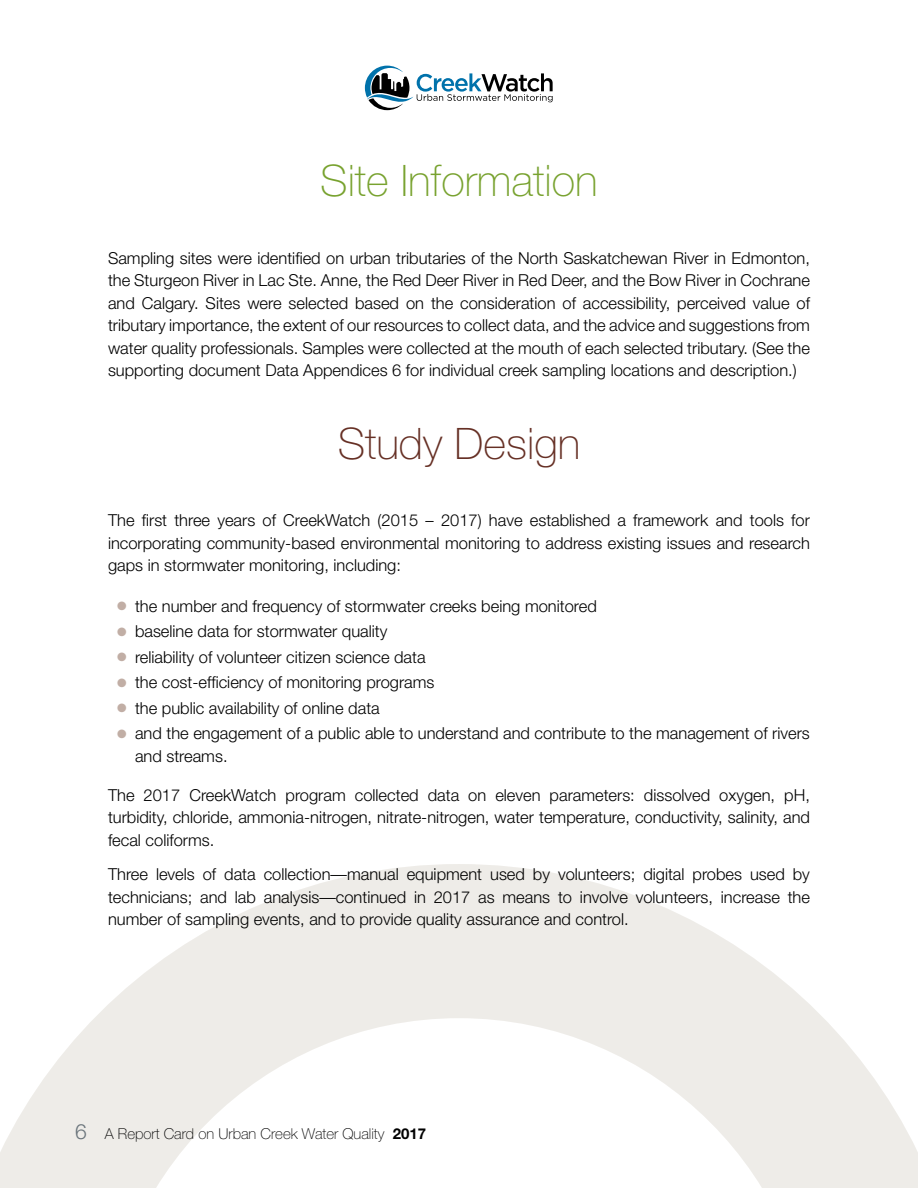
<style>
.page{position:relative;width:918px;height:1188px;background:#fff}
.page>*{position:absolute;margin:0;border:0;box-sizing:border-box;transform-origin:0 0}
.t1{font:100 43.5px "Helvetica Neue";color:#78a22f}
.t2{font:100 43.5px "Helvetica Neue";color:#663025}
.t3{font:300 16.5px/22.5px "Helvetica Neue";color:#000;text-align:justify}
.t4{font:100 15px "Helvetica Neue";color:#000}
.s1{color:#c1aea5}
.s2{font-weight:300;font-size:21px;color:#6a747b}
.s3{font-weight:700}
</style>
<div class="page">
<svg style="left:0;top:864px;width:918px;height:324px;fill:#eeece8"></svg>
<svg style="left:365px;top:66px;width:188px;height:44px"></svg>
<h1 class="t1" style="left:320px;top:155px;width:279px">Site Information</h1>
<p class="t3" style="left:108px;top:246px;width:704px">Sampling sites were identified on urban tributaries of the North Saskatchewan River in Edmonton, the Sturgeon River in Lac Ste. Anne, the Red Deer River in Red Deer, and the Bow River in Cochrane and Calgary. Sites were selected based on the consideration of accessibility, perceived value of tributary importance, the extent of our resources to collect data, and the advice and suggestions from water quality professionals. Samples were collected at the mouth of each selected tributary. (See the supporting document Data Appendices 6 for individual creek sampling locations and description.)</p>
<h1 class="t2" style="left:338px;top:419px;width:244px">Study Design</h1>
<p class="t3" style="left:108px;top:509px;width:704px">The first three years of CreekWatch (2015 – 2017) have established a framework and tools for incorporating community-based environmental monitoring to address existing issues and research gaps in stormwater monitoring, including:</p>
<p class="t3" style="left:117px;top:594px;width:481px"><span class="s1">●</span> the number and frequency of stormwater creeks being monitored</p>
<p class="t3" style="left:117px;top:620px;width:272px"><span class="s1">●</span> baseline data for stormwater quality</p>
<p class="t3" style="left:117px;top:645px;width:310px"><span class="s1">●</span> reliability of volunteer citizen science data</p>
<p class="t3" style="left:117px;top:671px;width:319px"><span class="s1">●</span> the cost-efficiency of monitoring programs</p>
<p class="t3" style="left:117px;top:696px;width:264px"><span class="s1">●</span> the public availability of online data</p>
<p class="t3" style="left:135px;top:722px;width:676px;text-indent:-18px"><span class="s1">●</span> and the engagement of a public able to understand and contribute to the management of rivers and streams.</p>
<p class="t3" style="left:108px;top:783px;width:704px">The 2017 CreekWatch program collected data on eleven parameters: dissolved oxygen, pH, turbidity, chloride, ammonia-nitrogen, nitrate-nitrogen, water temperature, conductivity, salinity, and fecal coliforms.</p>
<p class="t3" style="left:108px;top:863px;width:704px">Three levels of data collection—manual equipment used by volunteers; digital probes used by technicians; and lab analysis—continued in 2017 as means to involve volunteers, increase the number of sampling events, and to provide quality assurance and control.</p>
<p class="t4" style="left:75px;top:1125px;width:353px"><span class="s2">6</span> A Report Card on Urban Creek Water Quality <span class="s3">2017</span></p>
</div>
